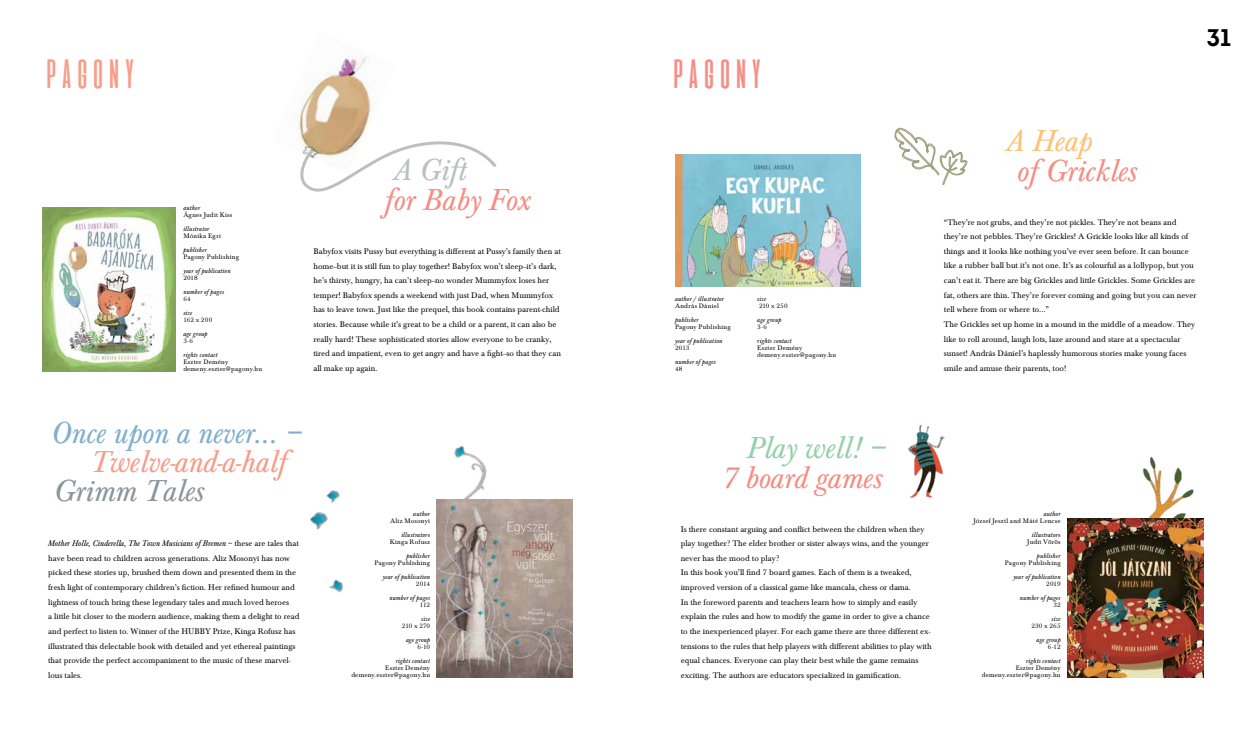
<style>
.page{position:relative;width:1248px;height:738px;background:#fff}
.page>*{position:absolute;margin:0;border:0;box-sizing:border-box;transform-origin:0 0}
.t1{font:40.7px "aliensandcows";letter-spacing:-.05em;color:#f79d88}
.t2{font:40.7px "aliensandcows";letter-spacing:-.05em;color:#f58e85}
.t3{font:italic 31.3px "Baskerville H Regular";letter-spacing:-.005em;color:#f58e85}
.t4{font:italic 31.3px "Baskerville H Regular";letter-spacing:-.005em;color:#82afcd}
.t5{font:italic 31.3px "Baskerville H Regular";letter-spacing:-.005em;color:#f79d88}
.t6{font:italic 31.3px "Baskerville H Regular";letter-spacing:-.005em;color:#8b959b}
.t7{font:italic 31.3px "Baskerville H Regular";letter-spacing:-.005em;color:#94d0a8}
.t8{font:italic 31.3px "Baskerville H Regular";color:#bcbec0}
.t9{font:italic 31.3px "Baskerville H Regular";color:#fdc177}
.t10{font:700 24px "Intro";color:#000}
.t11{font:8.5px/14.6px "Baskerville H Regular";letter-spacing:-.005em;color:#000}
.t12{font:6.8px/7px "Baskerville H Regular";letter-spacing:.025em;color:#000;text-align:right}
.t13{font:italic 6.8px "Baskerville H Regular";letter-spacing:.02em;color:#000}
.t14{font:6.8px "Baskerville H Regular";letter-spacing:.045em;color:#000}
.s1{font-style:italic}
</style>
<div class="page">
<img style="left:1142px;top:456px;width:62px;height:72px">
<img style="left:436px;top:445px;width:51px;height:76px">
<img style="left:329px;top:579px;width:14px;height:13px">
<img style="left:310px;top:490px;width:30px;height:40px">
<img style="left:675px;top:154px;width:185px;height:132px">
<img style="left:43px;top:207px;width:133px;height:164px">
<img style="left:437px;top:499px;width:136px;height:178px">
<img style="left:1067px;top:518px;width:136px;height:159px">
<img style="left:295px;top:55px;width:78px;height:86px">
<svg style="left:300px;top:141px;width:196px;height:51px"></svg>
<img style="left:908px;top:424px;width:37px;height:74px">
<svg style="left:894px;top:127px;width:74px;height:58px"></svg>
<h1 class="t1" style="left:43px;top:52px;width:97px">PAGONY</h1>
<p class="t13" style="left:183px;top:204px;width:18px">author</p>
<p class="t12" style="left:183px;top:211px;width:50px">Ágnes Judit Kiss</p>
<p class="t13" style="left:183px;top:225px;width:28px">illustrator</p>
<p class="t14" style="left:183px;top:232px;width:39px">Mónika Egri</p>
<p class="t13" style="left:183px;top:246px;width:25px">publisher</p>
<p class="t12" style="left:183px;top:253px;width:57px">Pagony Publishing</p>
<p class="t13" style="left:183px;top:267px;width:49px">year of publication</p>
<p class="t12" style="left:183px;top:274px;width:16px">2018</p>
<p class="t13" style="left:183px;top:288px;width:42px">number of pages</p>
<p class="t12" style="left:183px;top:295px;width:9px">64</p>
<p class="t13" style="left:183px;top:309px;width:11px">size</p>
<p class="t12" style="left:183px;top:316px;width:30px">162 x 200</p>
<p class="t13" style="left:183px;top:330px;width:26px">age group</p>
<p class="t12" style="left:183px;top:337px;width:11px">3-6</p>
<p class="t13" style="left:183px;top:351px;width:36px">rights contact</p>
<p class="t12" style="left:183px;top:358px;width:80px;text-align:left">Eszter Demény demeny.eszter@pagony.hu</p>
<h2 class="t8" style="left:393px;top:152px;width:75px">A Gift</h2>
<h2 class="t3" style="left:385px;top:182px;width:148px">for Baby Fox</h2>
<p class="t11" style="left:313px;top:244px;width:249px">Babyfox visits Pussy but everything is different at Pussy’s family then at home--but it is still fun to play together! Babyfox won’t sleep--it’s dark, he’s thirsty, hungry, ha can’t sleep--no wonder Mummyfox loses her temper! Babyfox spends a weekend with just Dad, when Mummyfox has to leave town. Just like the prequel, this book contains parent-child stories. Because while it’s great to be a child or a parent, it can also be really hard! These sophisticated stories allow everyone to be cranky, tired and impatient, even to get angry and have a fight--so that they can all make up again.</p>
<h2 class="t4" style="left:52px;top:415px;width:251px">Once upon a never... –</h2>
<h2 class="t5" style="left:91px;top:444px;width:197px">Twelve-and-a-half</h2>
<h2 class="t6" style="left:54px;top:473px;width:152px">Grimm Tales</h2>
<p class="t11" style="left:48px;top:536px;width:253px"><span class="s1">Mother Holle, Cinderella, The Town Musicians of Bremen</span> – these are tales that have been read to children across generations. Aliz Mosonyi has now picked these stories up, brushed them down and presented them in the fresh light of contemporary children’s fiction. Her refined humour and lightness of touch bring these legendary tales and much loved heroes<br>a little bit closer to the modern audience, making them a delight to read and perfect to listen to. Winner of the HUBBY Prize, Kinga Rofusz has illustrated this delectable book with detailed and yet ethereal paintings that provide the perfect accompaniment to the music of these marvel&shy;lous tales.</p>
<p class="t13" style="left:413px;top:509px;width:18px">author</p>
<p class="t12" style="left:390px;top:513px;width:42px;line-height:14px">Aliz Mosonyi <span class="s1">illustrator</span>s</p>
<p class="t12" style="left:389px;top:538px;width:42px">Kinga Rofusz</p>
<p class="t13" style="left:406px;top:551px;width:25px">publisher</p>
<p class="t12" style="left:374px;top:559px;width:57px">Pagony Publishing</p>
<p class="t13" style="left:383px;top:572px;width:49px">year of publication</p>
<p class="t12" style="left:416px;top:580px;width:16px">2014</p>
<p class="t13" style="left:389px;top:593px;width:42px">number of pages</p>
<p class="t12" style="left:419px;top:601px;width:12px">112</p>
<p class="t13" style="left:421px;top:614px;width:11px">size</p>
<p class="t12" style="left:402px;top:622px;width:30px">210 x 270</p>
<p class="t13" style="left:406px;top:635px;width:26px">age group</p>
<p class="t12" style="left:417px;top:643px;width:14px">6-10</p>
<p class="t13" style="left:395px;top:656px;width:36px">rights contact</p>
<p class="t12" style="left:351px;top:664px;width:80px">Eszter Demény demeny.eszter@pagony.hu</p>
<h1 class="t2" style="left:669px;top:52px;width:97px">PAGONY</h1>
<p class="t13" style="left:675px;top:294px;width:51px">author / illustrator</p>
<p class="t12" style="left:675px;top:302px;width:45px">András Dániel</p>
<p class="t13" style="left:675px;top:315px;width:25px">publisher</p>
<p class="t12" style="left:675px;top:323px;width:57px">Pagony Publishing</p>
<p class="t13" style="left:675px;top:336px;width:49px">year of publication</p>
<p class="t12" style="left:675px;top:344px;width:16px">2013</p>
<p class="t13" style="left:675px;top:357px;width:42px">number of pages</p>
<p class="t12" style="left:675px;top:365px;width:9px">48</p>
<p class="t13" style="left:757px;top:294px;width:11px">size</p>
<p class="t12" style="left:759px;top:302px;width:30px">210 x 250</p>
<p class="t13" style="left:757px;top:315px;width:26px">age group</p>
<p class="t12" style="left:757px;top:323px;width:11px">3-6</p>
<p class="t13" style="left:757px;top:336px;width:36px">rights contact</p>
<p class="t12" style="left:757px;top:344px;width:80px;text-align:left">Eszter Demény demeny.eszter@pagony.hu</p>
<h3 class="t10" style="left:1206px;top:22px;width:26px">31</h3>
<h2 class="t9" style="left:1006px;top:123px;width:88px">A Heap</h2>
<h2 class="t3" style="left:1017px;top:153px;width:122px">of Grickles</h2>
<p class="t11" style="left:943px;top:214px;width:254px">“They’re not grubs, and they’re not pickles. They’re not beans and they’re not pebbles. They’re Grickles! A Grickle looks like all kinds of things and it looks like nothing you’ve ever seen before. It can bounce like a rubber ball but it’s not one. It’s as colourful as a lollypop, but you can’t eat it. There are big Grickles and little Grickles. Some Grickles are fat, others are thin. They’re forever coming and going but you can never tell where from or where to...”<br>The Grickles set up home in a mound in the middle of a meadow. They like to roll around, laugh lots, laze around and stare at a spectacular sunset! András Dániel’s haplessly humorous stories make young faces smile and amuse their parents, too!</p>
<h2 class="t7" style="left:746px;top:430px;width:140px">Play well! –</h2>
<h2 class="t3" style="left:721px;top:460px;width:163px">7 board games</h2>
<p class="t11" style="left:680px;top:521px;width:252px">Is there constant arguing and conflict between the children when they play together? The elder brother or sister always wins, and the younger never has the mood to play?<br>In this book you’ll find 7 board games. Each of them is a tweaked, improved version of a classical game like mancala, chess or dama.<br>In the foreword parents and teachers learn how to simply and easily explain the rules and how to modify the game in order to give a chance to the inexperienced player. For each game there are three different ex&shy;tensions to the rules that help players with different abilities to play with equal chances. Everyone can play their best while the game remains exciting. The authors are educators specialized in gamification.</p>
<p class="t13" style="left:1043px;top:509px;width:18px">author</p>
<p class="t12" style="left:973px;top:513px;width:89px;line-height:14px">József Jesztl and Máté Lencse <span class="s1">illustrator</span>s</p>
<p class="t12" style="left:1027px;top:538px;width:35px">Judit Vörös</p>
<p class="t13" style="left:1036px;top:551px;width:25px">publisher</p>
<p class="t12" style="left:1004px;top:559px;width:57px">Pagony Publishing</p>
<p class="t13" style="left:1013px;top:572px;width:49px">year of publication</p>
<p class="t12" style="left:1046px;top:580px;width:16px">2019</p>
<p class="t13" style="left:1019px;top:593px;width:42px">number of pages</p>
<p class="t12" style="left:1053px;top:601px;width:9px">32</p>
<p class="t13" style="left:1051px;top:614px;width:11px">size</p>
<p class="t12" style="left:1031px;top:622px;width:31px">230 x 265</p>
<p class="t13" style="left:1036px;top:635px;width:26px">age group</p>
<p class="t12" style="left:1047px;top:643px;width:14px">6-12</p>
<p class="t13" style="left:1026px;top:656px;width:36px">rights contact</p>
<p class="t12" style="left:981px;top:664px;width:80px">Eszter Demény demeny.eszter@pagony.hu</p>
</div>
